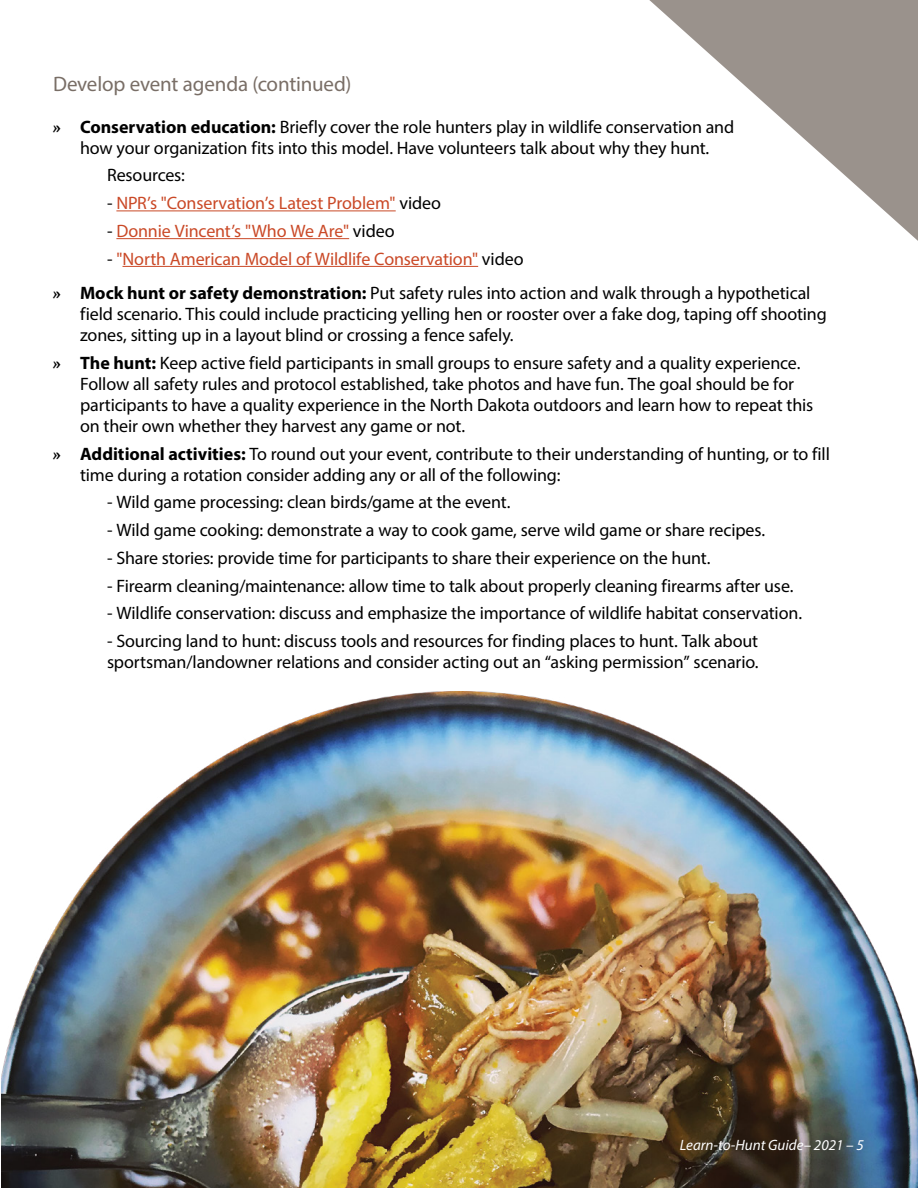
<style>
.page{position:relative;width:918px;height:1188px;background:#fff}
.page>*{position:absolute;margin:0;border:0;box-sizing:border-box;transform-origin:0 0}
.t1{font:21px "Myriad Pro";letter-spacing:-.01em;color:#796e66}
.t2{font:18px/21px "Myriad Pro";letter-spacing:-.01em;color:#000}
.t3{font:18px "Myriad Pro";letter-spacing:-.005em;color:#ca4927}
.t4{font:italic 15px "Myriad Pro";color:#fff}
.s1{font-family:"Active"}
.s2{font-weight:700}
.s3{color:#000}
.s4{color:#ca4927}
</style>
<div class="page">
<svg style="left:649px;top:0;width:269px;height:241px"></svg>
<hr style="left:116px;top:210px;width:280px;height:1px;background:#ca4927">
<hr style="left:116px;top:238px;width:233px;height:1px;background:#ca4927">
<hr style="left:123px;top:266px;width:355px;height:1px;background:#ca4927">
<img style="left:1px;top:691px;width:917px;height:497px">
<p class="t1" style="left:53px;top:71px;width:300px">Develop event agenda (continued)</p>
<p class="t2" style="left:53px;top:116px;width:683px;text-align:center"><span class="s1">»</span> <span class="s2">Conservation education:</span> Briefly cover the role hunters play in wildlife conservation and how your organization fits into this model. Have volunteers talk about why they hunt.</p>
<p class="t2" style="left:107px;top:165px;width:79px">Resources:</p>
<p class="t3" style="left:107px;top:192px;width:336px"><span class="s3">-</span> NPR’s "Conservation’s Latest Problem" <span class="s3">video</span></p>
<p class="t3" style="left:107px;top:220px;width:289px"><span class="s3">-</span> Donnie Vincent’s "Who We Are" <span class="s3">video</span></p>
<p class="t2" style="left:53px;top:241px;width:759px;line-height:34.5px;text-indent:54px">- <span class="s4">"North American Model of Wildlife Conservation"</span> video<br><span class="s1">»</span> <span class="s2">Mock hunt or safety demonstration:</span> Put safety rules into action and walk through a hypothetical</p>
<p class="t2" style="left:80px;top:303px;width:748px">field scenario. This could include practicing yelling hen or rooster over a fake dog, taping off shooting zones, sitting up in a layout blind or crossing a fence safely.</p>
<p class="t2" style="left:80px;top:352px;width:735px;text-indent:-27px"><span class="s1">»</span> <span class="s2">The hunt:</span> Keep active field participants in small groups to ensure safety and a quality experience.<br>Follow all safety rules and protocol established, take photos and have fun. The goal should be for participants to have a quality experience in the North Dakota outdoors and learn how to repeat this on their own whether they harvest any game or not.</p>
<p class="t2" style="left:80px;top:443px;width:751px;text-indent:-27px"><span class="s1">»</span> <span class="s2">Additional activities:</span> To round out your event, contribute to their understanding of hunting, or to fill time during a rotation consider adding any or all of the following:</p>
<p class="t2" style="left:107px;top:492px;width:405px">- Wild game processing: clean birds/game at the event.</p>
<p class="t2" style="left:107px;top:519px;width:660px">- Wild game cooking: demonstrate a way to cook game, serve wild game or share recipes.</p>
<p class="t2" style="left:107px;top:547px;width:605px">- Share stories: provide time for participants to share their experience on the hunt.</p>
<p class="t2" style="left:107px;top:575px;width:688px">- Firearm cleaning/maintenance: allow time to talk about properly cleaning firearms after use.</p>
<p class="t2" style="left:107px;top:603px;width:697px">- Wildlife conservation: discuss and emphasize the importance of wildlife habitat conservation.</p>
<p class="t2" style="left:107px;top:630px;width:653px">- Sourcing land to hunt: discuss tools and resources for finding places to hunt. Talk about sportsman/landowner relations and consider acting out an “asking permission” scenario.</p>
<p class="t4" style="left:680px;top:1136px;width:185px">Learn-to-Hunt Guide– 2021 – 5</p>
</div>
